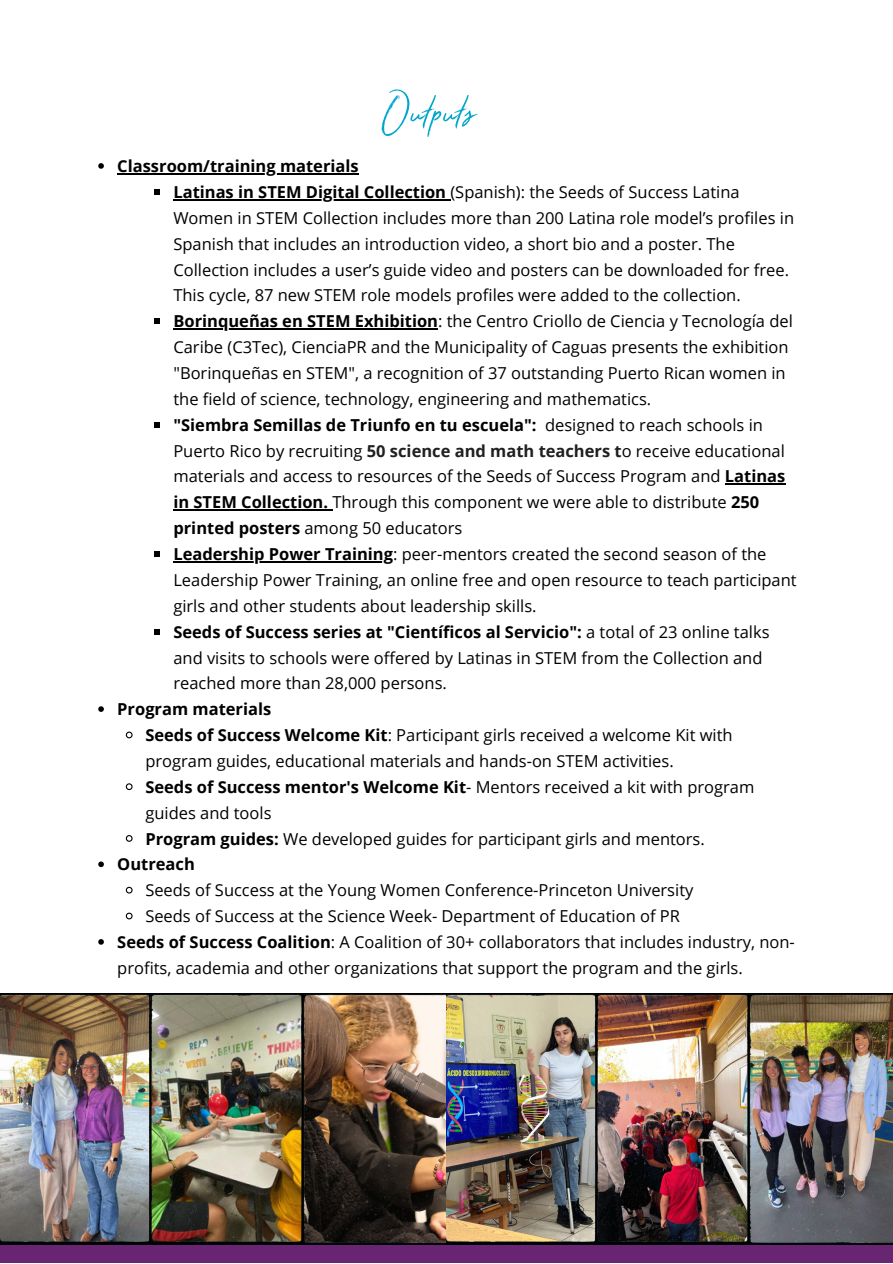
<style>
.page{position:relative;width:893px;height:1264px;background:#fff}
.page>*{position:absolute;margin:0;border:0;box-sizing:border-box;transform-origin:0 0}
.t1{font:52.5px "Stay Rad";color:#00a6cb}
.t2{font:16.5px/25.8px "Open Sans";color:#000}
.t3{font:700 16.5px "Open Sans";color:#000}
.s1{font-weight:700}
.s2{font-weight:700;color:#212021}
</style>
<div class="page">
<svg style="left:98px;top:163px;width:6px;height:6px"></svg>
<hr style="left:117px;top:173px;width:241px;height:1px;background:#000">
<svg style="left:154px;top:189px;width:6px;height:6px"></svg>
<hr style="left:173px;top:199px;width:133px;height:1px;background:#000">
<hr style="left:306px;top:199px;width:53px;height:1px;background:#000">
<hr style="left:359px;top:199px;width:87px;height:1px;background:#000">
<svg style="left:154px;top:318px;width:6px;height:6px"></svg>
<hr style="left:173px;top:328px;width:265px;height:1px;background:#000">
<svg style="left:154px;top:422px;width:6px;height:5px"></svg>
<hr style="left:724px;top:483px;width:61px;height:2px;background:#000">
<hr style="left:173px;top:509px;width:155px;height:1px;background:#000">
<svg style="left:154px;top:551px;width:6px;height:5px"></svg>
<hr style="left:173px;top:561px;width:220px;height:1px;background:#000">
<svg style="left:154px;top:629px;width:6px;height:5px"></svg>
<svg style="left:98px;top:706px;width:6px;height:6px"></svg>
<svg style="left:125px;top:731px;width:8px;height:8px"></svg>
<svg style="left:125px;top:783px;width:8px;height:8px"></svg>
<svg style="left:125px;top:835px;width:8px;height:7px"></svg>
<svg style="left:98px;top:861px;width:6px;height:6px"></svg>
<svg style="left:125px;top:886px;width:8px;height:8px"></svg>
<svg style="left:125px;top:912px;width:8px;height:8px"></svg>
<svg style="left:98px;top:939px;width:6px;height:5px"></svg>
<div style="left:0;top:1190px;width:892px;height:72px;background:#682672"></div>
<img style="left:0;top:993px;width:892px;height:251px">
<img style="left:446px;top:994px;width:302px;height:247px">
<img style="left:748px;top:994px;width:144px;height:249px">
<p class="t1" style="left:381px;top:94px;width:96px">Outputs</p>
<p class="t3" style="left:117px;top:154px;width:243px">Classroom/training materials</p>
<p class="t2" style="left:173px;top:179px;width:622px"><span class="s1">Latinas in STEM Digital Collection</span> (Spanish): the Seeds of Success Latina Women in STEM Collection includes more than 200 Latina role model’s profiles in Spanish that includes an introduction video, a short bio and a poster. The Collection includes a user’s guide video and posters can be downloaded for free.<br>This cycle, 87 new STEM role models profiles were added to the collection.</p>
<p class="t2" style="left:173px;top:308px;width:621px"><span class="s1">Borinqueñas en STEM Exhibition</span>: the Centro Criollo de Ciencia y Tecnología del Caribe (C3Tec), CienciaPR and the Municipality of Caguas presents the exhibition "Borinqueñas en STEM", a recognition of 37 outstanding Puerto Rican women in the field of science, technology, engineering and mathematics.</p>
<p class="t2" style="left:173px;top:411px;width:613px"><span class="s1">"Siembra Semillas de Triunfo en tu escuela":</span> designed to reach schools in Puerto Rico by recruiting <span class="s2">50 science and math teachers t</span>o receive educational materials and access to resources of the Seeds of Success Program and <span class="s1">Latinas in STEM Collection.</span> Through this component we were able to distribute <span class="s1">250 printed posters</span> among 50 educators</p>
<p class="t2" style="left:173px;top:541px;width:624px"><span class="s1">Leadership Power Training</span>: peer-mentors created the second season of the<br>Leadership Power Training, an online free and open resource to teach participant girls and other students about leadership skills.</p>
<p class="t2" style="left:173px;top:618px;width:597px"><span class="s1">Seeds of Success series at "Científicos al Servicio":</span> a total of 23 online talks and visits to schools were offered by Latinas in STEM from the Collection and reached more than 28,000 persons.</p>
<p class="t3" style="left:117px;top:697px;width:155px">Program materials</p>
<p class="t2" style="left:145px;top:721px;width:588px"><span class="s1">Seeds of Success Welcome Kit</span>: Participant girls received a welcome Kit with program guides, educational materials and hands-on STEM activities.</p>
<p class="t2" style="left:145px;top:773px;width:610px"><span class="s1">Seeds of Success mentor's Welcome Kit</span>- Mentors received a kit with program guides and tools</p>
<p class="t2" style="left:145px;top:825px;width:561px"><span class="s1">Program guides:</span> We developed guides for participant girls and mentors.</p>
<p class="t3" style="left:117px;top:852px;width:79px">Outreach</p>
<p class="t2" style="left:145px;top:877px;width:549px">Seeds of Success at the Young Women Conference-Princeton University</p>
<p class="t2" style="left:145px;top:902px;width:536px">Seeds of Success at the Science Week- Department of Education of PR</p>
<p class="t2" style="left:117px;top:928px;width:679px"><span class="s1">Seeds of Success Coalition</span>: A Coalition of 30+ collaborators that includes industry, non&shy;profits, academia and other organizations that support the program and the girls.</p>
</div>
